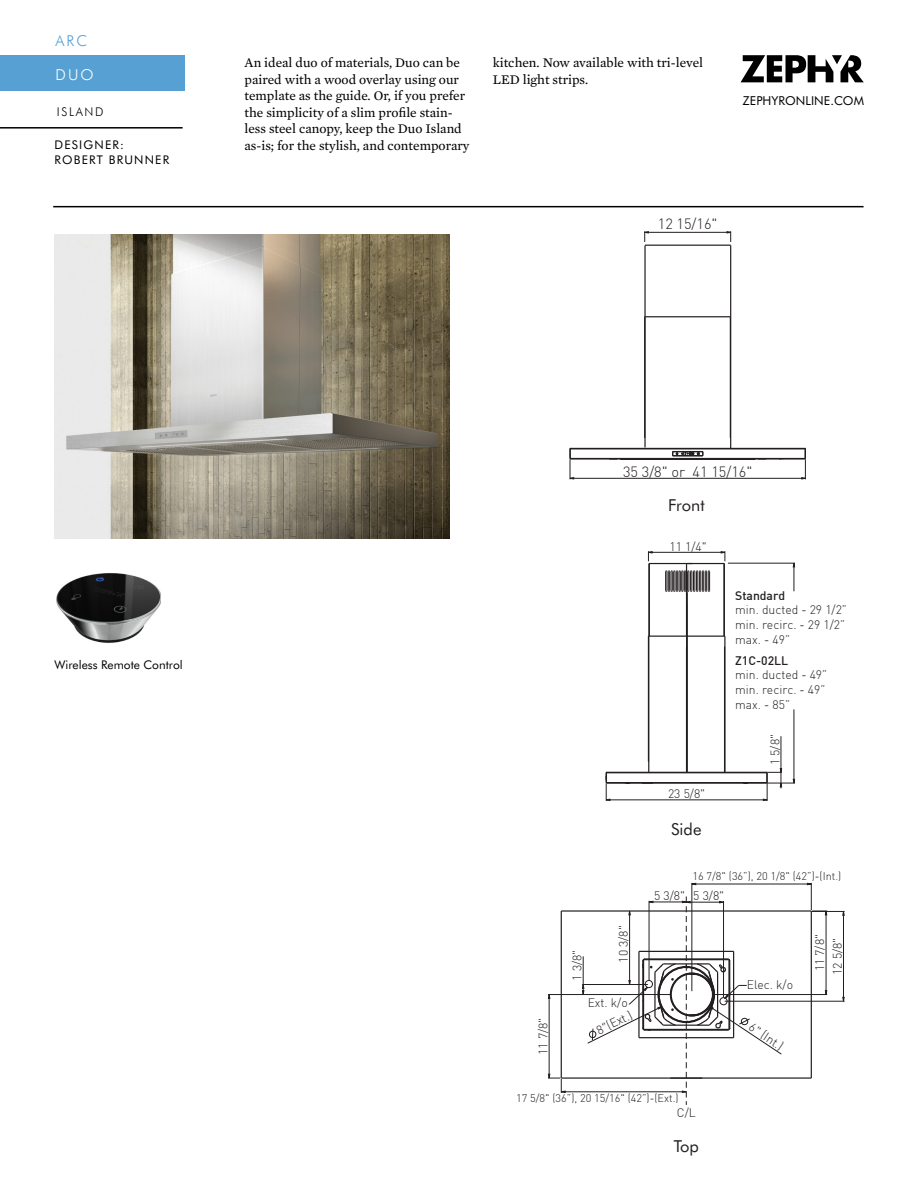
<style>
.page{position:relative;width:918px;height:1188px;background:#fff}
.page>*{position:absolute;margin:0;border:0;box-sizing:border-box;transform-origin:0 0}
.t1{font:16.5px "Futura BT";color:#231f20}
.t2{font:300 15px "Futura BT";color:#56a0d3}
.t3{font:300 15px "Futura BT";color:#fff}
.t4{font:300 14.55px "DIN";color:#231f20}
.t5{font:13.5px/16.5px "Mercury Text G2";color:#000}
.t6{font:12.3px "Futura BT";color:#000}
.t7{font:300 12.15px/14.5px "DIN";color:#231f20}
.t8{font:500 12.15px "DIN";color:#231f20}
.t9{font:12px/15px "Futura BT";letter-spacing:.1em;color:#000}
.t10{font:12px "Futura BT";color:#000}
.t11{font:300 12px "Futura BT";letter-spacing:.14em;color:#000}
.t12{font:300 10.95px "DIN";color:#231f20}
</style>
<div class="page">
<svg style="left:741px;top:55px;width:123px;height:27px"></svg>
<div style="left:0;top:55px;width:185px;height:36px;background:#56a0d3"></div>
<hr style="left:0;top:127px;width:183px;height:2px;background:#000">
<img style="left:55px;top:235px;width:395px;height:304px">
<svg style="left:644px;top:231px;width:5px;height:11px"></svg>
<hr style="left:644px;top:245px;width:2px;height:202px;background:#231f20">
<hr style="left:570px;top:478px;width:235px;height:1px;background:#231f20">
<hr style="left:730px;top:245px;width:1px;height:204px;background:#231f20">
<svg style="left:727px;top:231px;width:4px;height:11px"></svg>
<hr style="left:570px;top:458px;width:235px;height:2px;background:#231f20">
<hr style="left:570px;top:448px;width:235px;height:1px;background:#231f20">
<svg style="left:755px;top:459px;width:12px;height:1px"></svg>
<hr style="left:645px;top:316px;width:86px;height:1px;background:#231f20">
<hr style="left:645px;top:245px;width:86px;height:1px;background:#231f20">
<hr style="left:645px;top:232px;width:86px;height:1px;background:#231f20">
<svg style="left:569px;top:447px;width:5px;height:32px"></svg>
<svg style="left:801px;top:447px;width:5px;height:32px"></svg>
<svg style="left:672px;top:451px;width:31px;height:6px"></svg>
<hr style="left:549px;top:995px;width:1px;height:83px;background:#231f20">
<hr style="left:561px;top:911px;width:1px;height:167px;background:#231f20">
<hr style="left:561px;top:1092px;width:125px;height:1px;background:#231f20">
<svg style="left:548px;top:1074px;width:18px;height:19px"></svg>
<hr style="left:561px;top:1077px;width:250px;height:2px;background:#231f20">
<hr style="left:725px;top:1001px;width:120px;height:1px;background:#231f20">
<hr style="left:548px;top:994px;width:122px;height:1px;background:#231f20">
<hr style="left:713px;top:994px;width:114px;height:1px;background:#231f20">
<hr style="left:692px;top:883px;width:1px;height:90px;background:#231f20">
<hr style="left:812px;top:911px;width:33px;height:1px;background:#231f20">
<hr style="left:561px;top:910px;width:250px;height:2px;background:#231f20">
<hr style="left:811px;top:911px;width:1px;height:167px;background:#231f20">
<svg style="left:807px;top:883px;width:20px;height:32px"></svg>
<hr style="left:692px;top:884px;width:119px;height:1px;background:#231f20">
<hr style="left:826px;top:911px;width:1px;height:84px;background:#231f20">
<hr style="left:843px;top:911px;width:1px;height:90px;background:#231f20">
<svg style="left:582px;top:897px;width:200px;height:208px"></svg>
<div style="left:645px;top:980px;width:8px;height:8px;border:1px solid #231f20;border-radius:50%"></div>
<div style="left:720px;top:997px;width:7px;height:8px;border:1px solid #231f20;border-radius:50%"></div>
<svg style="left:648px;top:551px;width:5px;height:10px"></svg>
<hr style="left:648px;top:636px;width:1px;height:137px;background:#231f20">
<hr style="left:648px;top:564px;width:2px;height:72px;background:#231f20">
<hr style="left:686px;top:564px;width:1px;height:72px;background:#231f20">
<hr style="left:686px;top:574px;width:1px;height:198px;background:#231f20">
<hr style="left:687px;top:593px;width:1px;height:179px;background:#231f20">
<hr style="left:606px;top:800px;width:161px;height:1px;background:#231f20">
<hr style="left:723px;top:564px;width:2px;height:72px;background:#231f20">
<hr style="left:724px;top:636px;width:1px;height:136px;background:#231f20">
<svg style="left:721px;top:551px;width:5px;height:10px"></svg>
<hr style="left:607px;top:782px;width:160px;height:2px;background:#231f20">
<hr style="left:606px;top:772px;width:161px;height:1px;background:#231f20">
<hr style="left:781px;top:736px;width:1px;height:52px;background:#231f20">
<svg style="left:793px;top:564px;width:2px;height:27px"></svg>
<hr style="left:648px;top:636px;width:77px;height:1px;background:#231f20">
<hr style="left:687px;top:563px;width:37px;height:1px;background:#231f20">
<hr style="left:649px;top:563px;width:43px;height:1px;background:#231f20">
<hr style="left:728px;top:563px;width:67px;height:1px;background:#231f20">
<hr style="left:648px;top:552px;width:77px;height:1px;background:#231f20">
<svg style="left:605px;top:771px;width:5px;height:30px"></svg>
<svg style="left:763px;top:768px;width:32px;height:33px"></svg>
<svg style="left:665px;top:567px;width:45px;height:26px"></svg>
<hr style="left:794px;top:709px;width:1px;height:74px;background:#231f20">
<hr style="left:53px;top:206px;width:811px;height:1px;background:#000">
<img style="left:56px;top:573px;width:105px;height:70px">
<p class="t2" style="left:55px;top:32px;width:33px">ARC</p>
<p class="t3" style="left:55px;top:65px;width:40px">DUO</p>
<p class="t11" style="left:57px;top:105px;width:48px">ISLAND</p>
<p class="t9" style="left:55px;top:137px;width:116px">DESIGNER:<br>ROBERT BRUNNER</p>
<p class="t5" style="left:245px;top:55px;width:227px">An ideal duo of materials, Duo can be paired with a wood overlay using our template as the guide. Or, if you prefer the simplicity of a slim profile stain&shy;less steel canopy, keep the Duo Island as-is; for the stylish, and contemporary</p>
<p class="t5" style="left:493px;top:55px;width:212px">kitchen. Now available with tri-level<br>LED light strips.</p>
<p class="t4" style="left:658px;top:215px;width:61px">12 15/16"</p>
<p class="t6" style="left:743px;top:94px;width:123px">ZEPHYRONLINE.COM</p>
<p class="t10" style="left:55px;top:657px;width:130px">Wireless Remote Control</p>
<p class="t4" style="left:623px;top:463px;width:131px">35 3/8" or 41 15/16"</p>
<p class="t1" style="left:668px;top:495px;width:38px">Front</p>
<p class="t7" style="left:670px;top:539px;width:39px">11 1/4"</p>
<p class="t7" style="left:668px;top:786px;width:39px">23 5/8"</p>
<p class="t1" style="left:671px;top:819px;width:32px">Side</p>
<p class="t8" style="left:735px;top:588px;width:52px">Standard</p>
<p class="t7" style="left:735px;top:603px;width:113px">min. ducted - 29 1/2” min. recirc. - 29 1/2” max. - 49”</p>
<p class="t8" style="left:735px;top:653px;width:55px">Z1C-02LL</p>
<p class="t7" style="left:735px;top:668px;width:94px">min. ducted - 49” min. recirc. - 49” max. - 85”</p>
<p class="t7" style="left:768px;top:765px;width:32px;rotate:-90deg">1 5/8"</p>
<p class="t12" style="left:693px;top:869px;width:150px">16 7/8" (36”), 20 1/8" (42”)-(Int.)</p>
<p class="t7" style="left:570px;top:981px;width:32px;rotate:-90deg">1 3/8"</p>
<p class="t7" style="left:616px;top:963px;width:39px;rotate:-90deg">10 3/8"</p>
<p class="t7" style="left:588px;top:995px;width:42px">Ext. k/o</p>
<p class="t7" style="left:536px;top:1055px;width:39px;rotate:-90deg">11 7/8"</p>
<p class="t7" style="left:594px;top:1024px;width:40px;rotate:-26deg">8"(Ext.)</p>
<p class="t7" style="left:654px;top:889px;width:72px">5 3/8" 5 3/8"</p>
<p class="t12" style="left:516px;top:1091px;width:164px">17 5/8" (36”), 20 15/16" (42”)-(Ext.)</p>
<p class="t7" style="left:677px;top:1105px;width:20px">C/L</p>
<p class="t1" style="left:674px;top:1136px;width:27px">Top</p>
<p class="t7" style="left:747px;top:977px;width:48px">Elec. k/o</p>
<p class="t7" style="left:754px;top:1019px;width:40px;rotate:34deg">6" (Int.)</p>
<p class="t7" style="left:813px;top:971px;width:39px;rotate:-90deg">11 7/8"</p>
<p class="t7" style="left:830px;top:975px;width:39px;rotate:-90deg">12 5/8"</p>
</div>
